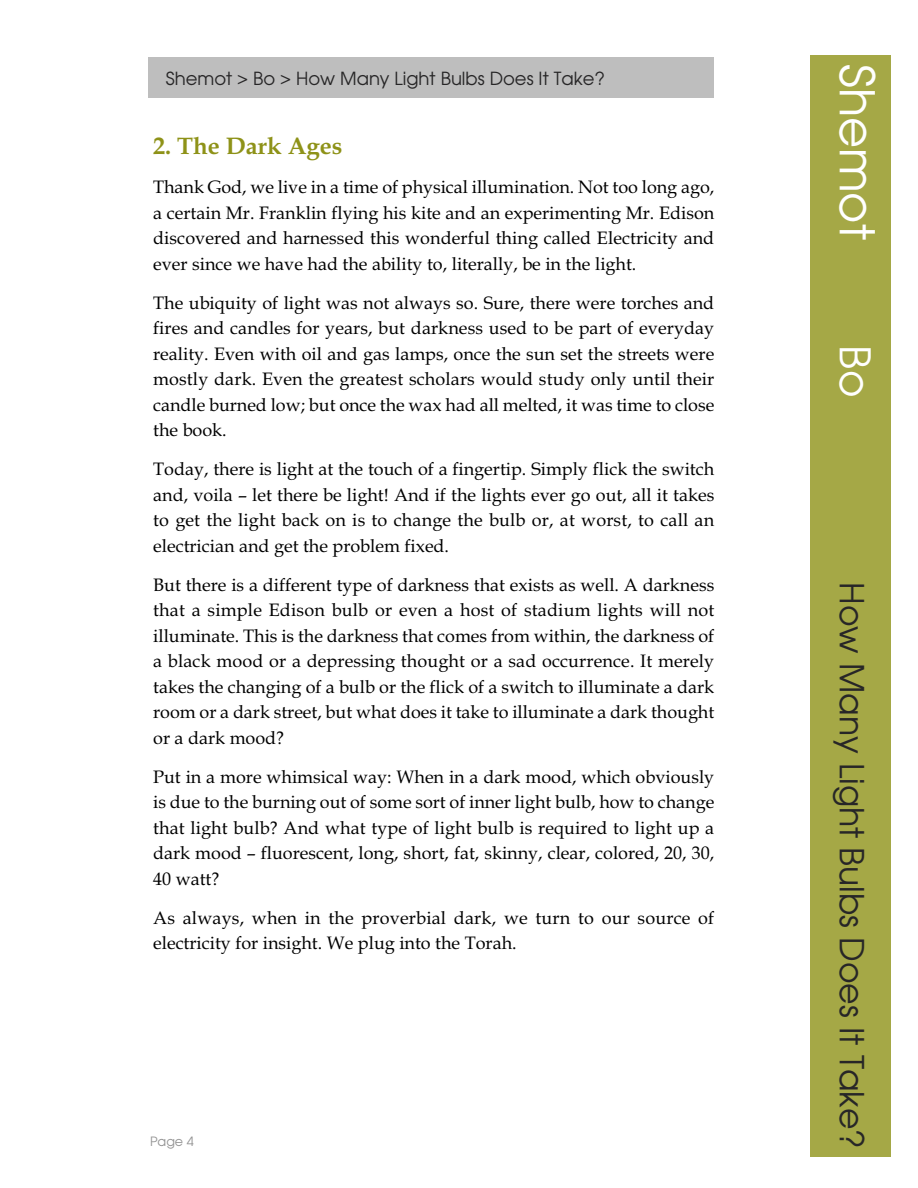
<style>
.page{position:relative;width:918px;height:1188px;background:#fff}
.page>*{position:absolute;margin:0;border:0;box-sizing:border-box;transform-origin:0 0}
.t1{font:47.7px "Avalon Plain";color:#fff}
.t2{font:42px "Avalon Plain";color:#fff}
.t3{font:33px "Avalon Plain";color:#272627}
.t4{font:700 24px "Book Antiqua";color:#8e9218}
.t5{font:18px/25.5px "Book Antiqua";color:#000;text-align:justify}
.t6{font:18px "Avalon Plain";color:#272627}
.t7{font:12.75px "Avalon Plain";color:#939393}
</style>
<div class="page">
<div style="left:810px;top:55px;width:81px;height:1101px;background:#a5a846"></div>
<div style="left:148px;top:57px;width:566px;height:41px;background:#bebebe"></div>
<p class="t6" style="left:166px;top:68px;width:441px">Shemot &gt; Bo &gt; How Many Light Bulbs Does It Take?</p>
<h1 class="t1" style="left:884px;top:64px;width:177px;rotate:90deg">Shemot</h1>
<h3 class="t4" style="left:153px;top:132px;width:191px">2. The Dark Ages</h3>
<p class="t5" style="left:153px;top:174px;width:563px">Thank God, we live in a time of physical illumination. Not too long ago, a certain Mr. Franklin flying his kite and an experimenting Mr. Edison discovered and harnessed this wonderful thing called Electricity and ever since we have had the ability to, literally, be in the light.</p>
<p class="t5" style="left:153px;top:290px;width:563px">The ubiquity of light was not always so. Sure, there were torches and fires and candles for years, but darkness used to be part of everyday reality. Even with oil and gas lamps, once the sun set the streets were mostly dark. Even the greatest scholars would study only until their candle burned low; but once the wax had all melted, it was time to close the book.</p>
<p class="t5" style="left:153px;top:456px;width:563px">Today, there is light at the touch of a fingertip. Simply flick the switch and, voila – let there be light! And if the lights ever go out, all it takes to get the light back on is to change the bulb or, at worst, to call an electrician and get the problem fixed.</p>
<p class="t5" style="left:153px;top:572px;width:563px">But there is a different type of darkness that exists as well. A darkness that a simple Edison bulb or even a host of stadium lights will not illuminate. This is the darkness that comes from within, the darkness of a black mood or a depressing thought or a sad occurrence. It merely takes the changing of a bulb or the flick of a switch to illuminate a dark room or a dark street, but what does it take to illuminate a dark thought or a dark mood?</p>
<p class="t5" style="left:153px;top:764px;width:563px">Put in a more whimsical way: When in a dark mood, which obviously is due to the burning out of some sort of inner light bulb, how to change that light bulb? And what type of light bulb is required to light up a dark mood – fluorescent, long, short, fat, skinny, clear, colored, 20, 30, 40 watt?</p>
<p class="t5" style="left:153px;top:905px;width:563px">As always, when in the proverbial dark, we turn to our source of electricity for insight. We plug into the Torah.</p>
<h2 class="t2" style="left:879px;top:345px;width:53px;rotate:90deg">Bo</h2>
<h3 class="t3" style="left:871px;top:582px;width:568px;rotate:90deg">How Many Light Bulbs Does It Take?</h3>
<p class="t7" style="left:150px;top:1134px;width:45px">Page 4</p>
</div>
